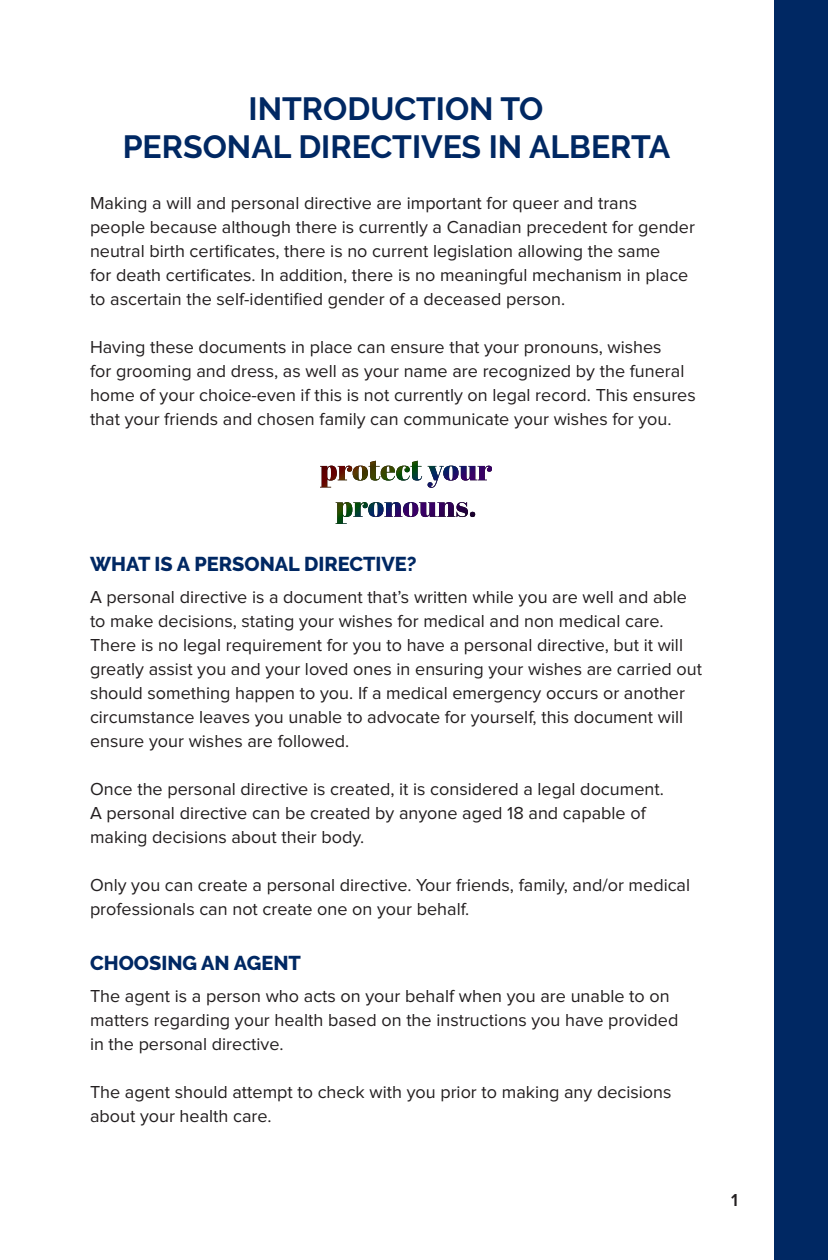
<style>
.page{position:relative;width:828px;height:1260px;background:#fff}
.page>*{position:absolute;margin:0;border:0;box-sizing:border-box;transform-origin:0 0}
.t1{font:700 32px/38.4px "Raleway";color:#002863;text-align:center}
.t2{font:800 20px "Raleway";color:#002863}
.t3{font:18px/24px "Proxima Nova";color:#231f20}
.t4{font:600 18px "Proxima Nova";color:#231f20}
</style>
<div class="page">
<div style="left:774px;top:1px;width:54px;height:1259px;background:#002863"></div>
<svg style="left:320px;top:465px;width:156px;height:59px"></svg>
<img style="left:353px;top:461px;width:139px;height:20px">
<p class="t1" style="left:123px;top:90px;width:549px">INTRODUCTION TO<br>PERSONAL DIRECTIVES IN ALBERTA</p>
<p class="t3" style="left:90px;top:191px;width:607px">Making a will and personal directive are important for queer and trans people because although there is currently a Canadian precedent for gender neutral birth certificates, there is no current legislation allowing the same<br>for death certificates. In addition, there is no meaningful mechanism in place to ascertain the self-identified gender of a deceased person.</p>
<p class="t3" style="left:90px;top:335px;width:607px">Having these documents in place can ensure that your pronouns, wishes<br>for grooming and dress, as well as your name are recognized by the funeral home of your choice-even if this is not currently on legal record. This ensures that your friends and chosen family can communicate your wishes for you.</p>
<p class="t2" style="left:90px;top:553px;width:328px">WHAT IS A PERSONAL DIRECTIVE?</p>
<p class="t3" style="left:90px;top:586px;width:613px">A personal directive is a document that’s written while you are well and able to make decisions, stating your wishes for medical and non medical care.<br>There is no legal requirement for you to have a personal directive, but it will greatly assist you and your loved ones in ensuring your wishes are carried out should something happen to you. If a medical emergency occurs or another circumstance leaves you unable to advocate for yourself, this document will ensure your wishes are followed.</p>
<p class="t3" style="left:90px;top:778px;width:575px">Once the personal directive is created, it is considered a legal document.<br>A personal directive can be created by anyone aged 18 and capable of making decisions about their body.</p>
<p class="t3" style="left:90px;top:874px;width:602px">Only you can create a personal directive. Your friends, family, and/or medical professionals can not create one on your behalf.</p>
<p class="t2" style="left:90px;top:952px;width:212px">CHOOSING AN AGENT</p>
<p class="t3" style="left:90px;top:985px;width:590px">The agent is a person who acts on your behalf when you are unable to on matters regarding your health based on the instructions you have provided in the personal directive.</p>
<p class="t3" style="left:90px;top:1081px;width:583px">The agent should attempt to check with you prior to making any decisions about your health care.</p>
<p class="t4" style="left:731px;top:1190px;width:8px">1</p>
</div>
